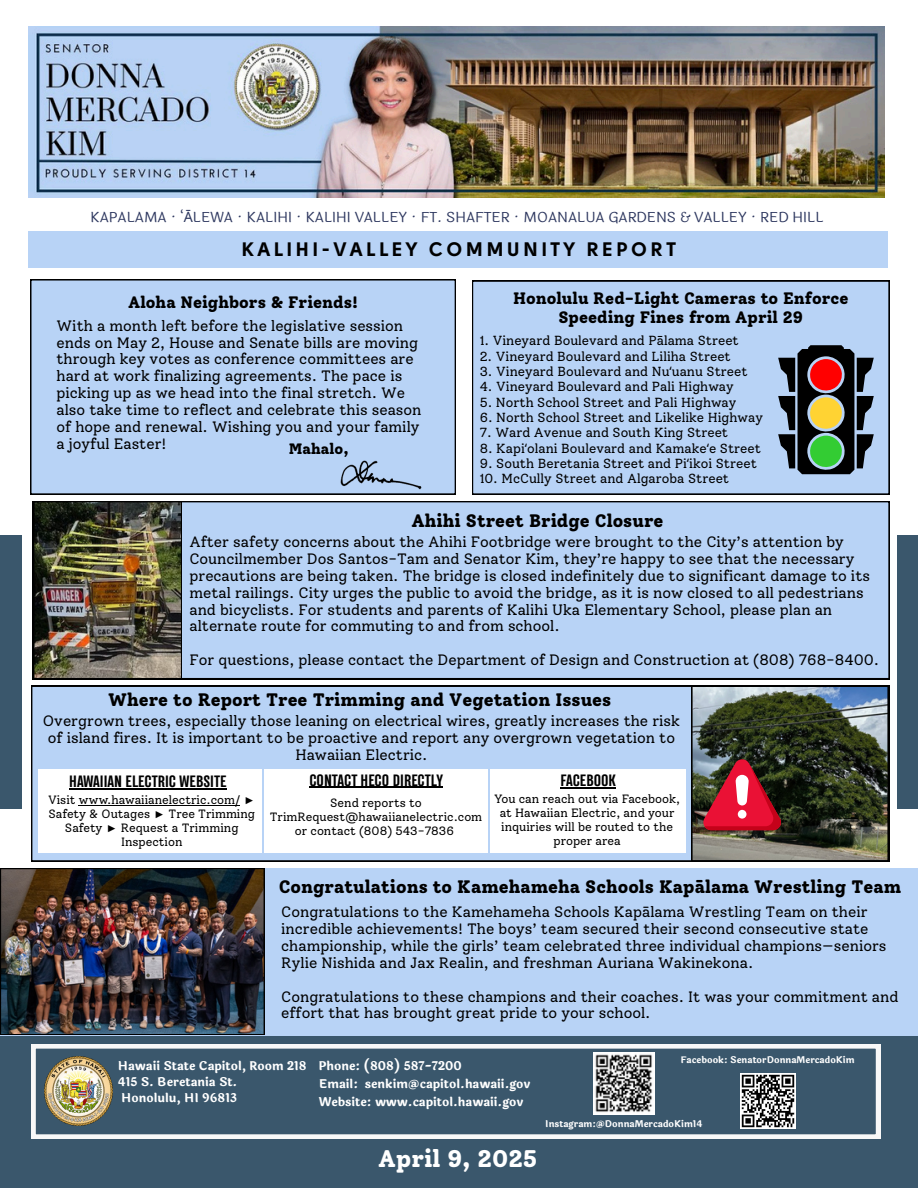
<style>
.page{position:relative;width:918px;height:1188px;background:#fff}
.page>*{position:absolute;margin:0;border:0;box-sizing:border-box;transform-origin:0 0}
.t1{font:800 24px "Solway";color:#fff}
.t2{font:700 19.5px "Solomon Sans";letter-spacing:.18em;color:#000}
.t3{font:800 18px "Solway";color:#000}
.t4{font:800 16.5px/19.2px "Solway";color:#000;text-align:center}
.t5{font:15px/16.8px "Solway";color:#000}
.t6{font:700 15px "TT Backwards Sans";color:#000}
.t7{font:800 15px "Solway";color:#000}
.t8{font:14.25px "Laila";color:#2c365e}
.t9{font:13.2px "Solway";color:#000}
.t10{font:12px/14px "Solway";color:#000;text-align:center}
.t11{font:700 12px "Laila";color:#fff}
.t12{font:700 9.15px "Laila";color:#fff}
.s1{font-family:"Noto Sans"}
.s2{font-family:"Liberation Serif"}
</style>
<div class="page">
<div style="left:0;top:1018px;width:918px;height:170px;background:#3a576c"></div>
<svg style="left:31px;top:1044px;width:849px;height:95px"></svg>
<img style="left:44px;top:1056px;width:69px;height:69px">
<img style="left:593px;top:1053px;width:62px;height:62px">
<img style="left:740px;top:1073px;width:55px;height:55px">
<div style="left:897px;top:535px;width:21px;height:273px;background:#3a576c"></div>
<div style="left:0;top:535px;width:22px;height:273px;background:#3a576c"></div>
<img style="left:28px;top:27px;width:856px;height:171px">
<div style="left:28px;top:231px;width:860px;height:37px;background:#b8d3f6"></div>
<div style="left:32px;top:501px;width:857px;height:178px;background:#b8d3f6"></div>
<div style="left:0;top:868px;width:918px;height:167px;background:#b8d3f6"></div>
<img style="left:33px;top:501px;width:149px;height:178px">
<div style="left:31px;top:686px;width:858px;height:175px;background:#b8d3f6"></div>
<img style="left:691px;top:686px;width:197px;height:175px">
<div style="left:38px;top:769px;width:224px;height:84px;background:#fff"></div>
<div style="left:490px;top:769px;width:196px;height:84px;background:#fff"></div>
<div style="left:264px;top:769px;width:224px;height:84px;background:#fff"></div>
<hr style="left:69px;top:789px;width:158px;height:1px;background:#000">
<hr style="left:309px;top:787px;width:134px;height:1px;background:#000">
<hr style="left:560px;top:788px;width:56px;height:1px;background:#000">
<hr style="left:79px;top:805px;width:161px;height:1px;background:#000">
<div style="left:30px;top:279px;width:426px;height:215px;background:#b8d3f6"></div>
<img style="left:327px;top:450px;width:110px;height:45px">
<div style="left:472px;top:281px;width:417px;height:213px;background:#b8d3f6"></div>
<img style="left:0;top:868px;width:264px;height:167px">
<svg style="left:778px;top:345px;width:96px;height:129px;background:#5d5d54"></svg>
<p class="t8" style="left:91px;top:206px;width:735px">KAPALAMA · ‘<span class="s1">Ā</span>LEWA · KALIHI · KALIHI VALLEY · FT. SHAFTER · MOANALUA GARDENS &amp; VALLEY · RED HILL</p>
<p class="t2" style="left:242px;top:240px;width:436px">KALIHI-VALLEY COMMUNITY REPORT</p>
<h6 class="t4" style="left:128px;top:292px;width:231px">Aloha Neighbors &amp; Friends!</h6>
<p class="t5" style="left:57px;top:317px;width:367px">With a month left before the legislative session ends on May 2, House and Senate bills are moving through key votes as conference committees are hard at work finalizing agreements. The pace is picking up as we head into the final stretch. We also take time to reflect and celebrate this season of hope and renewal. Wishing you and your family a joyful Easter!</p>
<h6 class="t7" style="left:289px;top:440px;width:61px">Mahalo,</h6>
<h3 class="t4" style="left:513px;top:288px;width:337px">Honolulu Red-Light Cameras to Enforce<br>Speeding Fines from April 29</h3>
<h3 class="t9" style="left:480px;top:333px;width:261px">1. Vineyard Boulevard and Pālama Street</h3>
<h6 class="t9" style="left:480px;top:348px;width:253px">2. Vineyard Boulevard and Liliha Street</h6>
<h4 class="t9" style="left:480px;top:363px;width:269px">3. Vineyard Boulevard and Nu<span class="s1">ʻ</span>uanu Street</h4>
<p class="t9" style="left:480px;top:379px;width:256px">4. Vineyard Boulevard and Pali Highway</p>
<h4 class="t9" style="left:480px;top:394px;width:258px">5. North School Street and Pali Highway</h4>
<p class="t9" style="left:480px;top:409px;width:285px">6. North School Street and Likelike Highway</p>
<h4 class="t9" style="left:480px;top:425px;width:250px">7. Ward Avenue and South King Street</h4>
<p class="t9" style="left:480px;top:440px;width:283px">8. Kapi<span class="s1">ʻ</span>olani Boulevard and Kamake<span class="s1">ʻ</span>e Street</p>
<p class="t9" style="left:480px;top:455px;width:279px">9. South Beretania Street and Pi<span class="s1">ʻ</span>ikoi Street</p>
<p class="t9" style="left:480px;top:471px;width:251px">10. McCully Street and Algaroba Street</p>
<p class="t3" style="left:411px;top:510px;width:254px">Ahihi Street Bridge Closure</p>
<p class="t5" style="left:189px;top:533px;width:682px">After safety concerns about the Ahihi Footbridge were brought to the City’s attention by Councilmember Dos Santos-Tam and Senator Kim, they’re happy to see that the necessary precautions are being taken. The bridge is closed indefinitely due to significant damage to its metal railings. City urges the public to avoid the bridge, as it is now closed to all pedestrians and bicyclists. For students and parents of Kalihi Uka Elementary School, please plan an alternate route for commuting to and from school.</p>
<p class="t5" style="left:189px;top:651px;width:691px">For questions, please contact the Department of Design and Construction at (808) 768-8400.</p>
<p class="t3" style="left:108px;top:689px;width:505px">Where to Report Tree Trimming and Vegetation Issues</p>
<p class="t5" style="left:43px;top:712px;width:639px;text-align:center">Overgrown trees, especially those leaning on electrical wires, greatly increases the risk of island fires. It is important to be proactive and report any overgrown vegetation to<br>Hawaiian Electric.</p>
<p class="t6" style="left:69px;top:774px;width:159px">HAWAIIAN ELECTRIC WEBSITE</p>
<h5 class="t6" style="left:309px;top:772px;width:135px">CONTACT HECO DIRECTLY</h5>
<p class="t6" style="left:560px;top:773px;width:57px">FACEBOOK</p>
<p class="t10" style="left:270px;top:796px;width:214px">Send reports to<br>TrimRequest@hawaiianelectric.com or contact (808) 543-7836</p>
<h3 class="t10" style="left:494px;top:792px;width:187px">You can reach out via Facebook, at Hawaiian Electric, and your inquiries will be routed to the proper area</h3>
<h6 class="t10" style="left:48px;top:793px;width:209px">Visit www.hawaiianelectric.com/ <span class="s2">►<br></span>Safety &amp; Outages <span class="s2">►</span> Tree Trimming<br>Safety <span class="s2">►</span> Request a Trimming<br>Inspection</h6>
<h6 class="t3" style="left:279px;top:876px;width:624px">Congratulations to Kamehameha Schools Kapālama Wrestling Team</h6>
<p class="t5" style="left:281px;top:904px;width:607px">Congratulations to the Kamehameha Schools Kapālama Wrestling Team on their incredible achievements! The boys’ team secured their second consecutive state championship, while the girls’ team celebrated three individual champions—seniors Rylie Nishida and Jax Realin, and freshman Auriana Wakinekona.</p>
<p class="t5" style="left:281px;top:988px;width:619px">Congratulations to these champions and their coaches. It was your commitment and effort that has brought great pride to your school.</p>
<p class="t11" style="left:118px;top:1057px;width:190px">Hawaii State Capitol, Room 218</p>
<p class="t11" style="left:118px;top:1073px;width:121px">415 S. Beretania St.</p>
<h2 class="t11" style="left:121px;top:1089px;width:117px">Honolulu, HI 96813</h2>
<h5 class="t11" style="left:319px;top:1057px;width:144px">Phone: (808) 587-7200</h5>
<h6 class="t11" style="left:319px;top:1075px;width:213px">Email: senkim@capitol.hawaii.gov</h6>
<h5 class="t11" style="left:319px;top:1093px;width:206px">Website: www.capitol.hawaii.gov</h5>
<p class="t1" style="left:378px;top:1144px;width:161px">April 9, 2025</p>
<p class="t12" style="left:680px;top:1053px;width:176px">Facebook: SenatorDonnaMercadoKim</p>
<p class="t12" style="left:545px;top:1117px;width:159px">Instagram:@DonnaMercadoKim14</p>
</div>
